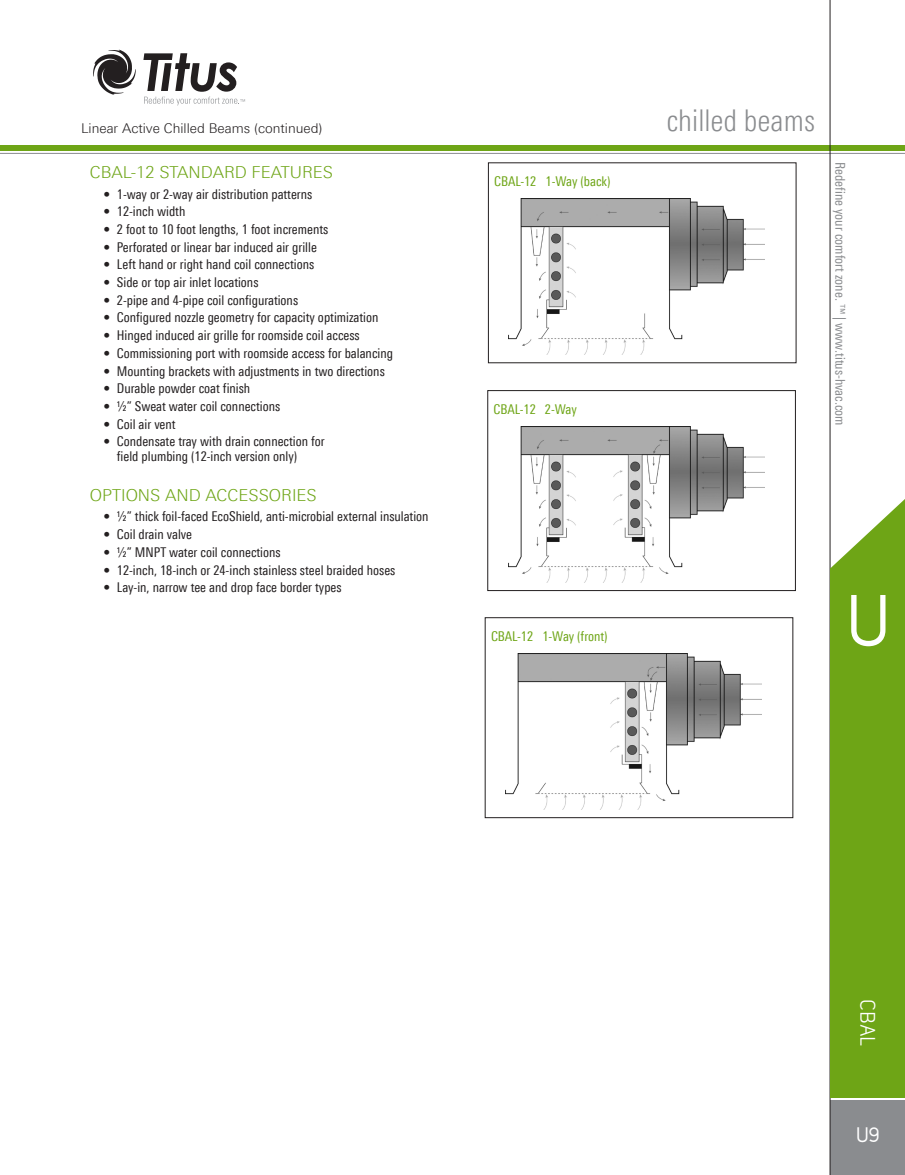
<style>
.page{position:relative;width:905px;height:1175px;background:#fff}
.page>*{position:absolute;margin:0;border:0;box-sizing:border-box;transform-origin:0 0}
.t1{font:500 72px "Lintel";color:#fff}
.t2{font:300 condensed 30px "LT Univers";color:#8a8c8f}
.catalog_model_-_righ{font:21px "Lintel";color:#fff}
.t3{font:500 21px "Lintel";color:#fff}
.Titus_heading_3_2017{font:300 16.5px "LT Univers Basic";color:#6ea516}
.t4{font:condensed 13.5px/15px "LT Univers";color:#231f20}
.Figure_Title{font:condensed 13.5px "LT Univers";color:#6ea516}
.t5{font:condensed 13.5px "LT Univers";color:#8a8c8f}
.figure_text_2017{font:300 13.5px "LT Univers Basic";color:#231f20}
</style>
<div class="page">
<svg style="left:93px;top:50px;width:43px;height:45px"></svg>
<svg style="left:143px;top:53px;width:102px;height:52px"></svg>
<hr style="left:0;top:153px;width:904px;height:1px;background:#8a8c8f">
<div style="left:0;top:146px;width:904px;height:5px;background:#6ea516"></div>
<div style="left:830px;top:1100px;width:74px;height:74px;background:#8a8c8f"></div>
<hr style="left:829px;top:0;width:1px;height:1174px;background:#231f20">
<div style="left:830px;top:568px;width:74px;height:529px;background:#6ea516"></div>
<svg style="left:830px;top:492px;width:74px;height:76px"></svg>
<img style="left:508px;top:199px;width:256px;height:155px">
<img style="left:508px;top:426px;width:256px;height:156px">
<div style="left:487px;top:390px;width:308px;height:201px;border:1px solid #231f20"></div>
<img style="left:505px;top:653px;width:256px;height:156px">
<div style="left:485px;top:617px;width:308px;height:201px;border:1px solid #231f20"></div>
<p class="figure_text_2017" style="left:81px;top:120px;width:243px">Linear Active Chilled Beams (continued)</p>
<p class="Titus_heading_3_2017" style="left:90px;top:162px;width:245px">CBAL-12 STANDARD FEATURES</p>
<p class="t4" style="left:103px;top:186px;width:210px">• 1-way or 2-way air distribution patterns</p>
<p class="t4" style="left:103px;top:204px;width:84px">• 12-inch width</p>
<p class="t4" style="left:103px;top:222px;width:226px">• 2 foot to 10 foot lengths, 1 foot increments</p>
<p class="t4" style="left:103px;top:239px;width:215px">• Perforated or linear bar induced air grille</p>
<p class="t4" style="left:103px;top:257px;width:212px">• Left hand or right hand coil connections</p>
<p class="t4" style="left:103px;top:275px;width:157px">• Side or top air inlet locations</p>
<p class="t4" style="left:103px;top:292px;width:196px">• 2-pipe and 4-pipe coil configurations</p>
<p class="t4" style="left:103px;top:310px;width:276px">• Configured nozzle geometry for capacity optimization</p>
<p class="t4" style="left:103px;top:328px;width:258px">• Hinged induced air grille for roomside coil access</p>
<p class="t4" style="left:103px;top:345px;width:291px">• Commissioning port with roomside access for balancing</p>
<p class="t4" style="left:103px;top:363px;width:283px">• Mounting brackets with adjustments in two directions</p>
<p class="t4" style="left:103px;top:381px;width:148px">• Durable powder coat finish</p>
<p class="t4" style="left:103px;top:399px;width:178px">• ½” Sweat water coil connections</p>
<p class="t4" style="left:103px;top:416px;width:74px">• Coil air vent</p>
<p class="t4" style="left:117px;top:434px;width:209px;text-indent:-14px">• Condensate tray with drain connection for field plumbing (12-inch version only)</p>
<p class="Titus_heading_3_2017" style="left:90px;top:485px;width:228px">OPTIONS AND ACCESSORIES</p>
<p class="t4" style="left:103px;top:509px;width:327px">• ½” thick foil-faced EcoShield, anti-microbial external insulation</p>
<p class="t4" style="left:103px;top:527px;width:90px">• Coil drain valve</p>
<p class="t4" style="left:103px;top:544px;width:179px">• ½” MNPT water coil connections</p>
<p class="t4" style="left:103px;top:562px;width:293px">• 12-inch, 18-inch or 24-inch stainless steel braided hoses</p>
<p class="t4" style="left:103px;top:580px;width:240px">• Lay-in, narrow tee and drop face border types</p>
<p class="Figure_Title" style="left:494px;top:174px;width:118px">CBAL-12 1-Way (back)</p>
<p class="Figure_Title" style="left:493px;top:401px;width:85px">CBAL-12 2-Way</p>
<h2 class="t2" style="left:666px;top:103px;width:150px">chilled beams</h2>
<p class="t5" style="left:848px;top:162px;width:265px;rotate:90deg">Redefine your comfort zone. ™ | www.titus-hvac.com</p>
<p class="Figure_Title" style="left:491px;top:628px;width:118px">CBAL-12 1-Way (front)</p>
<h1 class="t1" style="left:847px;top:573px;width:43px">U</h1>
<p class="catalog_model_-_righ" style="left:882px;top:998px;width:49px;rotate:90deg">CBAL</p>
<h3 class="t3" style="left:856px;top:1121px;width:25px">U9</h3>
</div>
